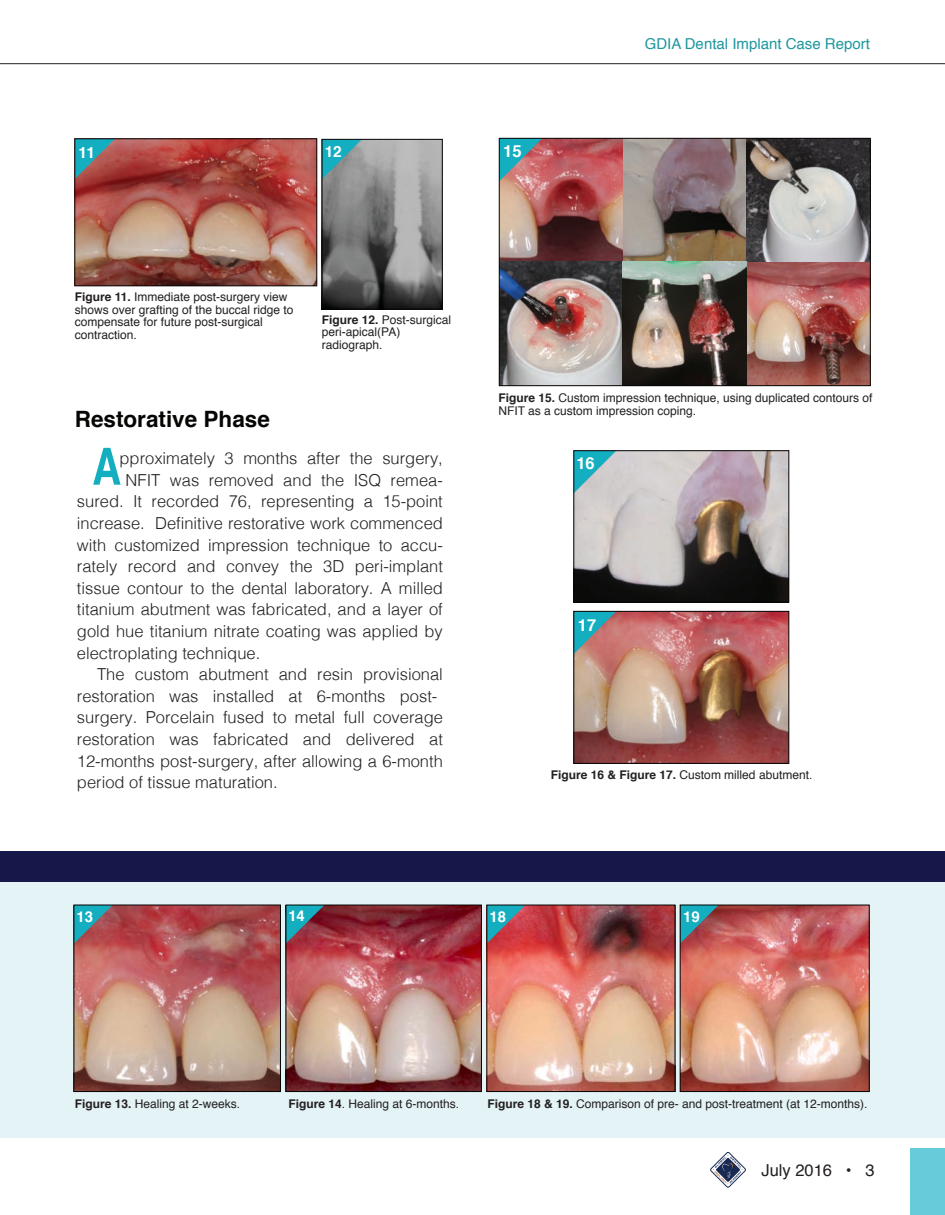
<style>
.page{position:relative;width:945px;height:1215px;background:#fff}
.page>*{position:absolute;margin:0;border:0;box-sizing:border-box;transform-origin:0 0}
.t1{font:700 22.5px "Helvetica";color:#050504}
.t2{font:700 16.65px "Helvetica";color:#fff}
.t3{font:300 16.5px "Helvetica";color:#231f20}
.t4{font:16.5px "Helvetica";color:#231f20}
.t5{font:700 16.5px "Helvetica";color:#fff}
.t6{font:700 15.6px "Helvetica";color:#fff}
.t7{font:700 15.45px "Helvetica";color:#fff}
.t8{font:15px "Helvetica";color:#1e979e}
.t9{font:700 14.85px "Helvetica";color:#fff}
.t10{font:12px/12.6px "Helvetica";color:#231f20}
.s1{font-weight:700}
</style>
<div class="page">
<div style="left:0;top:851px;width:945px;height:287px;background:#e3f3f6"></div>
<div style="left:0;top:851px;width:945px;height:31px;background:#151849"></div>
<img style="left:576px;top:613px;width:211px;height:149px">
<img style="left:77px;top:141px;width:238px;height:143px">
<img style="left:576px;top:453px;width:211px;height:147px">
<img style="left:682px;top:907px;width:185px;height:183px">
<img style="left:489px;top:907px;width:184px;height:183px">
<img style="left:76px;top:907px;width:203px;height:183px">
<img style="left:288px;top:907px;width:192px;height:183px">
<div style="left:911px;top:1148px;width:34px;height:67px;background:#68cbda"></div>
<img style="left:324px;top:141px;width:117px;height:166px">
<hr style="left:0;top:63px;width:945px;height:1px;background:#231f20">
<svg style="left:710px;top:1152px;width:36px;height:36px"></svg>
<svg style="left:77px;top:141px;width:38px;height:38px"></svg>
<svg style="left:324px;top:141px;width:38px;height:38px"></svg>
<svg style="left:576px;top:453px;width:40px;height:40px"></svg>
<svg style="left:576px;top:613px;width:40px;height:41px"></svg>
<svg style="left:489px;top:907px;width:36px;height:36px"></svg>
<svg style="left:76px;top:907px;width:36px;height:37px"></svg>
<svg style="left:93px;top:448px;width:28px;height:37px"></svg>
<svg style="left:288px;top:907px;width:36px;height:36px"></svg>
<svg style="left:682px;top:907px;width:37px;height:36px"></svg>
<div style="left:74px;top:905px;width:207px;height:187px;border:1px solid #050504"></div>
<div style="left:286px;top:905px;width:196px;height:187px;border:1px solid #050504"></div>
<div style="left:680px;top:905px;width:189px;height:187px;border:1px solid #050504"></div>
<div style="left:574px;top:611px;width:215px;height:153px;border:1px solid #050504"></div>
<div style="left:574px;top:451px;width:215px;height:151px;border:1px solid #050504"></div>
<div style="left:322px;top:139px;width:121px;height:170px;border:1px solid #050504"></div>
<div style="left:75px;top:139px;width:242px;height:147px;border:1px solid #050504"></div>
<img style="left:501px;top:140px;width:367px;height:244px">
<svg style="left:501px;top:140px;width:41px;height:41px"></svg>
<div style="left:499px;top:138px;width:371px;height:248px;border:1px solid #050504"></div>
<p class="t6" style="left:79px;top:140px;width:18px">11</p>
<p class="t7" style="left:325px;top:139px;width:19px">12</p>
<p class="t2" style="left:503px;top:137px;width:20px">15</p>
<p class="t8" style="left:645px;top:32px;width:227px">GDIA Dental Implant Case Report</p>
<p class="t10" style="left:75px;top:291px;width:220px"><span class="s1">Figure 11.</span> Immediate post-surgery view shows over grafting of the buccal ridge to compensate for future post-surgical contraction.</p>
<h1 class="t1" style="left:75px;top:401px;width:197px">Restorative Phase</h1>
<p class="t10" style="left:322px;top:313px;width:131px"><span class="s1">Figure 12.</span> Post-surgical peri-apical(PA) radiograph.</p>
<p class="t3" style="left:120px;top:444px;width:325px">pproximately 3 months after the surgery,</p>
<p class="t3" style="left:126px;top:466px;width:319px">NFIT was removed and the ISQ remea-</p>
<p class="t3" style="left:77px;top:488px;width:367px">sured. It recorded 76, representing a 15-point</p>
<p class="t3" style="left:77px;top:509px;width:368px">increase. Definitive restorative work commenced</p>
<p class="t3" style="left:77px;top:531px;width:368px">with customized impression technique to accu-</p>
<p class="t3" style="left:77px;top:552px;width:368px">rately record and convey the 3D peri-implant</p>
<p class="t3" style="left:77px;top:574px;width:368px">tissue contour to the dental laboratory. A milled</p>
<p class="t3" style="left:77px;top:596px;width:367px">titanium abutment was fabricated, and a layer of</p>
<p class="t3" style="left:77px;top:617px;width:367px">gold hue titanium nitrate coating was applied by</p>
<p class="t3" style="left:77px;top:639px;width:185px">electroplating technique.</p>
<p class="t3" style="left:97px;top:660px;width:347px">The custom abutment and resin provisional</p>
<p class="t3" style="left:77px;top:682px;width:362px">restoration was installed at 6-months post-</p>
<p class="t3" style="left:77px;top:704px;width:368px">surgery. Porcelain fused to metal full coverage</p>
<p class="t3" style="left:77px;top:725px;width:368px">restoration was fabricated and delivered at</p>
<p class="t3" style="left:77px;top:747px;width:367px">12-months post-surgery, after allowing a 6-month</p>
<p class="t3" style="left:77px;top:768px;width:202px">period of tissue maturation.</p>
<p class="t10" style="left:498px;top:392px;width:376px"><span class="s1">Figure 15.</span> Custom impression technique, using duplicated contours of<br>NFIT as a custom impression coping.</p>
<p class="t5" style="left:576px;top:450px;width:20px">16</p>
<p class="t5" style="left:578px;top:611px;width:20px">17</p>
<p class="t10" style="left:551px;top:769px;width:263px"><span class="s1">Figure 16 &amp; Figure 17.</span> Custom milled abutment.</p>
<p class="t9" style="left:288px;top:904px;width:18px">14</p>
<p class="t9" style="left:683px;top:905px;width:18px">19</p>
<p class="t9" style="left:77px;top:905px;width:18px">13</p>
<p class="t9" style="left:489px;top:905px;width:18px">18</p>
<p class="t10" style="left:75px;top:1098px;width:167px"><span class="s1">Figure 13.</span> Healing at 2-weeks.</p>
<p class="t10" style="left:288px;top:1098px;width:172px"><span class="s1">Figure 14</span>. Healing at 6-months.</p>
<p class="t10" style="left:487px;top:1098px;width:382px"><span class="s1">Figure 18 &amp; 19.</span> Comparison of pre- and post-treatment (at 12-months).</p>
<p class="t4" style="left:762px;top:1157px;width:115px">July 2016 • 3</p>
</div>
